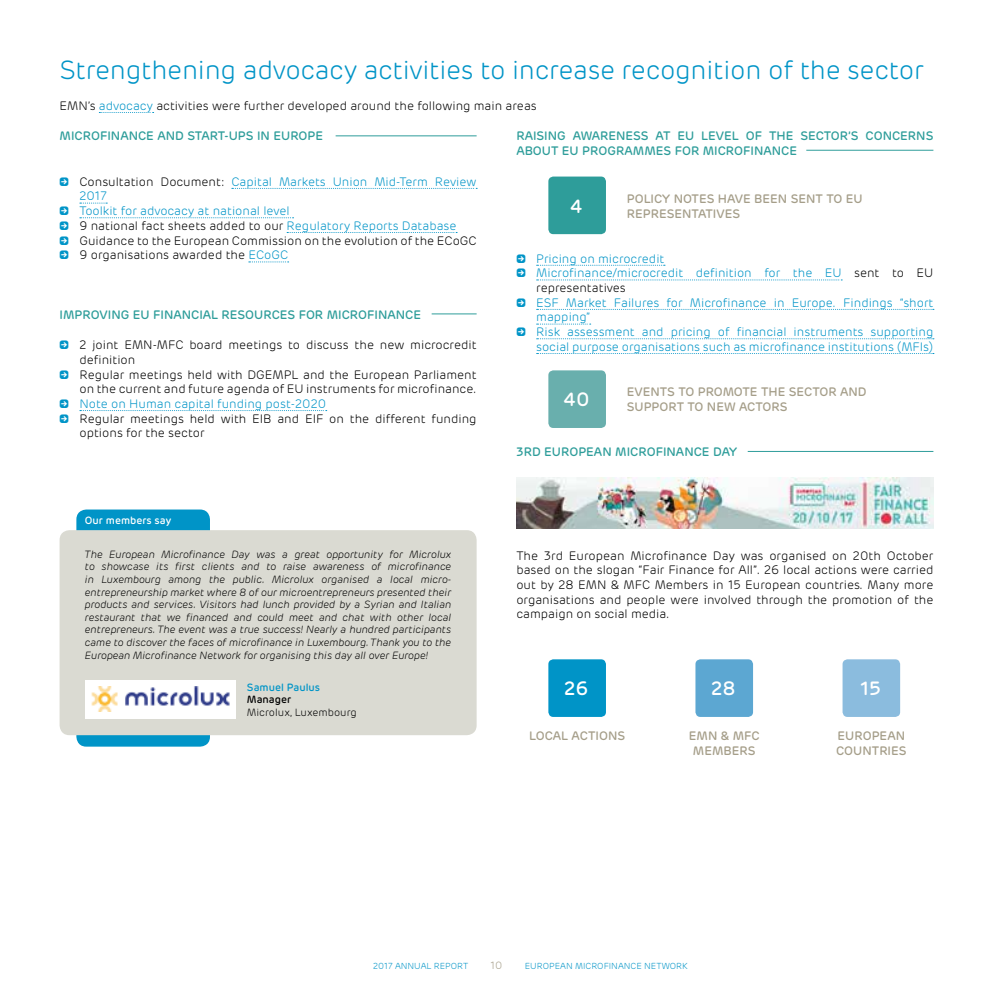
<style>
.page{position:relative;width:993px;height:993px;background:#fff}
.page>*{position:absolute;margin:0;border:0;box-sizing:border-box;transform-origin:0 0}
.t1{font:300 26.25px "Rubrik";letter-spacing:-.01em;color:#0094c7}
.t2{font:500 19.25px "Rubrik";color:#fff}
.t3{font:300 12.25px/14.7px "Rubrik";color:#000;text-align:justify}
.t4{font:300 12.25px "Rubrik";color:#0094c7}
.t5{font:500 12.25px/14.7px "Rubrik";color:#2e9d9a}
.t6{font:500 12.25px/14.7px "Rubrik";color:#a59e89}
.t7{font:italic 300 10.5px/12.6px "Rubrik";color:#000;text-align:justify}
.t8{font:300 10.5px "Rubrik";color:#000}
.t9{font:500 10.5px "Rubrik";color:#fff}
.t10{font:500 10.5px "Rubrik";color:#0094c7}
.t11{font:500 10.5px "Rubrik";color:#000}
.t12{font:300 10.5px "Rubrik";color:#a59e89}
.t13{font:300 8.75px "Rubrik";color:#0094c7}
.s1{color:#0094c7}
.s2{font-family:"Click Bits Arrow Pods 1";font-weight:400}
.s3{color:#000}
.s4{font-family:"Click Bits Arrow Pods 1";font-weight:400;color:#0094c7}
</style>
<div class="page">
<svg style="left:99px;top:112px;width:55px;height:1px"></svg>
<svg style="left:232px;top:188px;width:245px;height:1px"></svg>
<svg style="left:80px;top:202px;width:27px;height:1px"></svg>
<svg style="left:80px;top:217px;width:213px;height:1px"></svg>
<svg style="left:287px;top:232px;width:170px;height:1px"></svg>
<svg style="left:249px;top:261px;width:39px;height:1px"></svg>
<svg style="left:80px;top:410px;width:246px;height:1px"></svg>
<svg style="left:536px;top:265px;width:128px;height:1px"></svg>
<svg style="left:536px;top:279px;width:305px;height:1px"></svg>
<svg style="left:536px;top:309px;width:397px;height:1px"></svg>
<svg style="left:536px;top:323px;width:54px;height:1px"></svg>
<svg style="left:536px;top:338px;width:397px;height:1px"></svg>
<svg style="left:536px;top:353px;width:397px;height:1px"></svg>
<hr style="left:335px;top:135px;width:141px;height:1px;background:#2e9d9a">
<hr style="left:431px;top:313px;width:45px;height:1px;background:#2e9d9a">
<hr style="left:747px;top:451px;width:186px;height:1px;background:#2e9d9a">
<hr style="left:806px;top:150px;width:127px;height:1px;background:#2e9d9a">
<div style="left:548px;top:176px;width:57px;height:58px;background:#2e9d9a;border-radius:5px"></div>
<div style="left:548px;top:370px;width:57px;height:58px;background:#69afad;border-radius:5px"></div>
<img style="left:516px;top:477px;width:417px;height:52px">
<div style="left:548px;top:659px;width:57px;height:57px;background:#0094c7;border-radius:5px"></div>
<div style="left:842px;top:659px;width:57px;height:57px;background:#8bbcde;border-radius:5px"></div>
<div style="left:695px;top:659px;width:57px;height:57px;background:#5ca7d2;border-radius:5px"></div>
<div style="left:76px;top:509px;width:134px;height:237px;background:#0094c7;border-radius:10px"></div>
<div style="left:60px;top:530px;width:416px;height:205px;background:#dadad2;border-radius:10px"></div>
<div style="left:85px;top:679px;width:150px;height:39px;background:#fff"></div>
<img style="left:91px;top:686px;width:138px;height:25px">
<h1 class="t1" style="left:60px;top:55px;width:865px">Strengthening advocacy activities to increase recognition of the sector</h1>
<p class="t3" style="left:60px;top:98px;width:478px">EMN’s <span class="s1">advocacy</span> activities were further developed around the following main areas</p>
<p class="t5" style="left:60px;top:129px;width:265px">MICROFINANCE AND START-UPS IN EUROPE</p>
<p class="t4" style="left:60px;top:174px;width:418px"><span class="s2">6</span> <span class="s3">Consultation Document:</span> Capital Markets Union Mid-Term Review</p>
<p class="t4" style="left:79px;top:189px;width:29px">2017</p>
<p class="t4" style="left:60px;top:204px;width:231px"><span class="s2">6</span> Toolkit for advocacy at national level</p>
<p class="t3" style="left:60px;top:218px;width:398px"><span class="s4">6</span> 9 national fact sheets added to our <span class="s1">Regulatory Reports Database</span></p>
<p class="t3" style="left:60px;top:233px;width:418px"><span class="s4">6</span> Guidance to the European Commission on the evolution of the ECoGC</p>
<p class="t3" style="left:60px;top:248px;width:230px"><span class="s4">6</span> 9 organisations awarded the <span class="s1">ECoGC</span></p>
<p class="t5" style="left:60px;top:307px;width:363px">IMPROVING EU FINANCIAL RESOURCES FOR MICROFINANCE</p>
<p class="t3" style="left:60px;top:337px;width:418px"><span class="s4">6</span> 2 joint EMN-MFC board meetings to discuss the new microcredit</p>
<p class="t3" style="left:79px;top:352px;width:57px">definition</p>
<p class="t3" style="left:60px;top:367px;width:418px"><span class="s4">6</span> Regular meetings held with DGEMPL and the European Parliament</p>
<p class="t3" style="left:79px;top:382px;width:398px">on the current and future agenda of EU instruments for microfinance.</p>
<p class="t4" style="left:60px;top:396px;width:268px"><span class="s2">6</span> Note on Human capital funding post-2020</p>
<p class="t3" style="left:60px;top:411px;width:418px"><span class="s4">6</span> Regular meetings held with EIB and EIF on the different funding</p>
<p class="t3" style="left:79px;top:426px;width:127px">options for the sector</p>
<p class="t9" style="left:85px;top:514px;width:88px">Our members say</p>
<p class="t7" style="left:85px;top:548px;width:368px">The European Microfinance Day was a great opportunity for Microlux to showcase its first clients and to raise awareness of microfinance in Luxembourg among the public. Microlux organised a local micro&shy;entrepreneurship market where 8 of our microentrepreneurs presented their products and services. Visitors had lunch provided by a Syrian and Italian restaurant that we financed and could meet and chat with other local entrepreneurs. The event was a true success! Nearly a hundred participants came to discover the faces of microfinance in Luxembourg. Thank you to the European Microfinance Network for organising this day all over Europe!</p>
<p class="t10" style="left:247px;top:680px;width:75px">Samuel Paulus</p>
<p class="t11" style="left:247px;top:692px;width:46px">Manager</p>
<p class="t8" style="left:247px;top:705px;width:111px">Microlux, Luxembourg</p>
<p class="t5" style="left:516px;top:129px;width:418px">RAISING AWARENESS AT EU LEVEL OF THE SECTOR’S CONCERNS<br>ABOUT EU PROGRAMMES FOR MICROFINANCE</p>
<p class="t6" style="left:626px;top:192px;width:237px">POLICY NOTES HAVE BEEN SENT TO EU<br>REPRESENTATIVES</p>
<h2 class="t2" style="left:569px;top:194px;width:14px">4</h2>
<p class="t4" style="left:516px;top:251px;width:150px"><span class="s2">6</span> Pricing on microcredit</p>
<p class="t4" style="left:516px;top:266px;width:418px"><span class="s2">6</span> Microfinance/microcredit definition for the EU <span class="s3">sent to EU</span></p>
<p class="t3" style="left:536px;top:280px;width:91px">representatives</p>
<p class="t4" style="left:516px;top:295px;width:418px"><span class="s2">6</span> ESF Market Failures for Microfinance in Europe. Findings “short</p>
<p class="t4" style="left:536px;top:310px;width:55px">mapping”</p>
<p class="t4" style="left:516px;top:324px;width:418px"><span class="s2">6</span> Risk assessment and pricing of financial instruments supporting</p>
<p class="t4" style="left:536px;top:339px;width:398px">social purpose organisations such as microfinance institutions (MFIs)</p>
<h2 class="t2" style="left:563px;top:388px;width:28px">40</h2>
<p class="t6" style="left:626px;top:385px;width:241px">EVENTS TO PROMOTE THE SECTOR AND<br>SUPPORT TO NEW ACTORS</p>
<p class="t5" style="left:516px;top:444px;width:222px">3RD EUROPEAN MICROFINANCE DAY</p>
<p class="t3" style="left:516px;top:548px;width:418px">The 3rd European Microfinance Day was organised on 20th October based on the slogan “Fair Finance for All”. 26 local actions were carried out by 28 EMN &amp; MFC Members in 15 European countries. Many more organisations and people were involved through the promotion of the campaign on social media.</p>
<h2 class="t2" style="left:564px;top:676px;width:26px">26</h2>
<h2 class="t2" style="left:710px;top:676px;width:26px">28</h2>
<h2 class="t2" style="left:859px;top:676px;width:23px">15</h2>
<p class="t6" style="left:529px;top:728px;width:97px">LOCAL ACTIONS</p>
<p class="t6" style="left:688px;top:728px;width:72px;text-align:center">EMN &amp; MFC<br>MEMBERS</p>
<p class="t6" style="left:835px;top:728px;width:72px">EUROPEAN<br>COUNTRIES</p>
<p class="t13" style="left:373px;top:960px;width:96px">2017 ANNUAL REPORT</p>
<p class="t12" style="left:490px;top:958px;width:13px">10</p>
<p class="t13" style="left:524px;top:960px;width:164px">EUROPEAN MICROFINANCE NETWORK</p>
</div>
